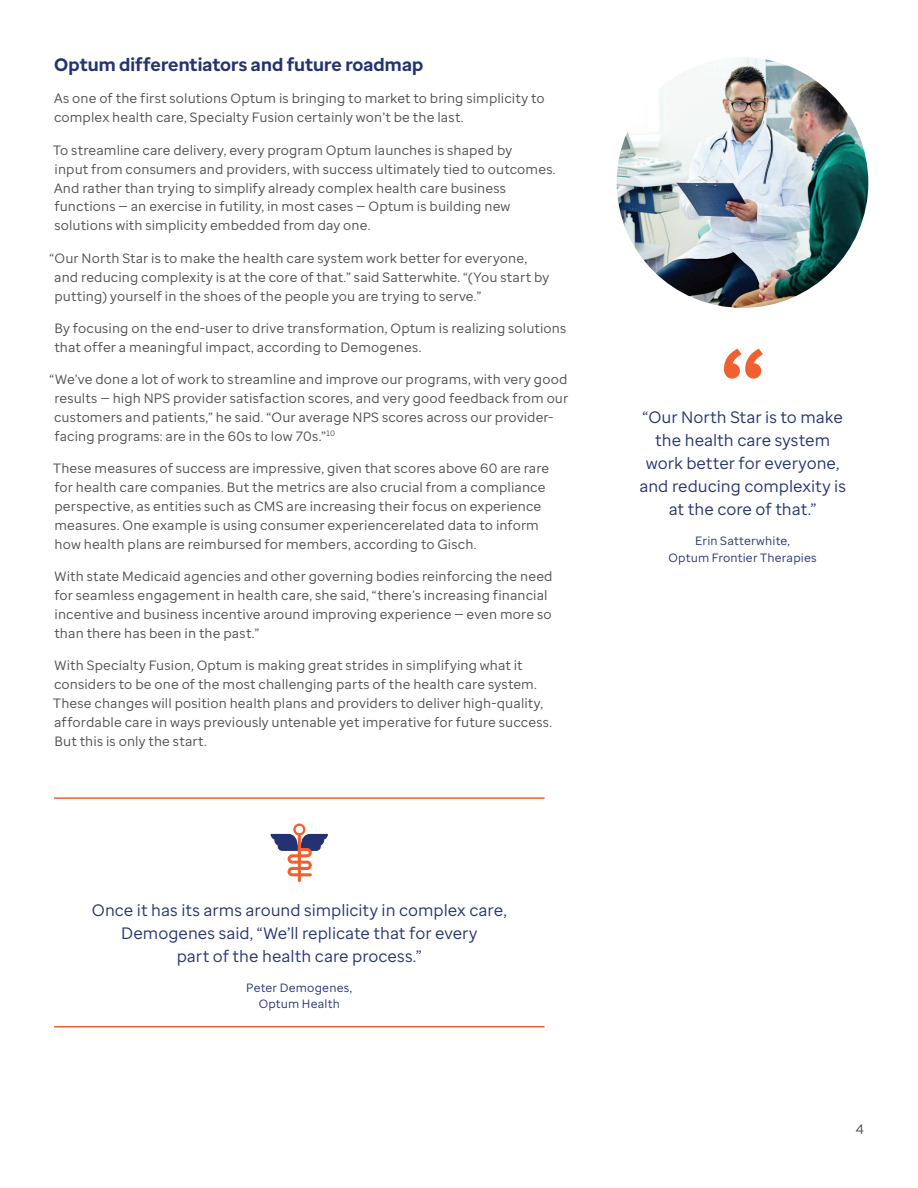
<style>
.page{position:relative;width:918px;height:1188px;background:#fff}
.page>*{position:absolute;margin:0;border:0;box-sizing:border-box;transform-origin:0 0}
.t1{font:700 97.5px "Optum Sans";color:#f1612f}
.t2{font:700 18px "Optum Sans";letter-spacing:.005em;color:#243270}
.t3{font:16.5px/23.1px "Optum Sans";color:#243270;text-align:center}
.t4{font:13.5px/18.9px "Optum Sans";letter-spacing:.01em;color:#4b4d4e}
.t5{font:12px/16.5px "Optum Sans";letter-spacing:.015em;color:#243270;text-align:center}
</style>
<div class="page">
<img style="left:617px;top:57px;width:251px;height:251px">
<hr style="left:54px;top:797px;width:491px;height:2px;background:#f1612f">
<hr style="left:54px;top:1026px;width:491px;height:1px;background:#f1612f">
<hr style="left:298px;top:834px;width:3px;height:48px;background:#f16130;border-radius:2px">
<svg style="left:271px;top:823px;width:57px;height:53px"></svg>
<div style="left:296px;top:826px;width:7px;height:7px;background:#fff;border-radius:50%"></div>
<h2 class="t2" style="left:54px;top:53px;width:371px">Optum differentiators and future roadmap</h2>
<p class="t4" style="left:54px;top:89px;width:492px">As one of the first solutions Optum is bringing to market to bring simplicity to complex health care, Specialty Fusion certainly won’t be the last.</p>
<p class="t4" style="left:53px;top:140px;width:504px">To streamline care delivery, every program Optum launches is shaped by<br>input from consumers and providers, with success ultimately tied to outcomes.<br>And rather than trying to simplify already complex health care business functions — an exercise in futility, in most cases — Optum is building new solutions with simplicity embedded from day one.</p>
<p class="t4" style="left:54px;top:248px;width:496px;text-indent:-5px">“Our North Star is to make the health care system work better for everyone, and reducing complexity is at the core of that.” said Satterwhite. “(You start by putting) yourself in the shoes of the people you are trying to serve.”</p>
<p class="t4" style="left:54px;top:319px;width:513px">By focusing on the end-user to drive transformation, Optum is realizing solutions that offer a meaningful impact, according to Demogenes.</p>
<p class="t4" style="left:54px;top:370px;width:516px;text-indent:-4px">“We’ve done a lot of work to streamline and improve our programs, with very good results — high NPS provider satisfaction scores, and very good feedback from our customers and patients,” he said. “Our average NPS scores across our provider&shy;facing programs: are in the 60s to low 70s.”<sup>10</sup></p>
<p class="t4" style="left:53px;top:459px;width:498px">These measures of success are impressive, given that scores above 60 are rare for health care companies. But the metrics are also crucial from a compliance perspective, as entities such as CMS are increasing their focus on experience measures. One example is using consumer experiencerelated data to inform how health plans are reimbursed for members, according to Gisch.</p>
<p class="t4" style="left:54px;top:567px;width:500px">With state Medicaid agencies and other governing bodies reinforcing the need for seamless engagement in health care, she said, “there’s increasing financial incentive and business incentive around improving experience — even more so than there has been in the past.”</p>
<p class="t4" style="left:53px;top:656px;width:500px">With Specialty Fusion, Optum is making great strides in simplifying what it considers to be one of the most challenging parts of the health care system.<br>These changes will position health plans and providers to deliver high-quality, affordable care in ways previously untenable yet imperative for future success.<br>But this is only the start.</p>
<p class="t3" style="left:92px;top:898px;width:416px">Once it has its arms around simplicity in complex care,<br>Demogenes said, “We’ll replicate that for every<br>part of the health care process.”</p>
<p class="t5" style="left:246px;top:979px;width:107px">Peter Demogenes,<br>Optum Health</p>
<h1 class="t1" style="left:719px;top:320px;width:48px">“</h1>
<p class="t3" style="left:639px;top:405px;width:208px">“Our North Star is to make the health care system work better for everyone, and reducing complexity is at the core of that.”</p>
<p class="t5" style="left:669px;top:532px;width:150px">Erin Satterwhite,<br>Optum Frontier Therapies</p>
<p class="t4" style="left:856px;top:1120px;width:10px">4</p>
</div>
